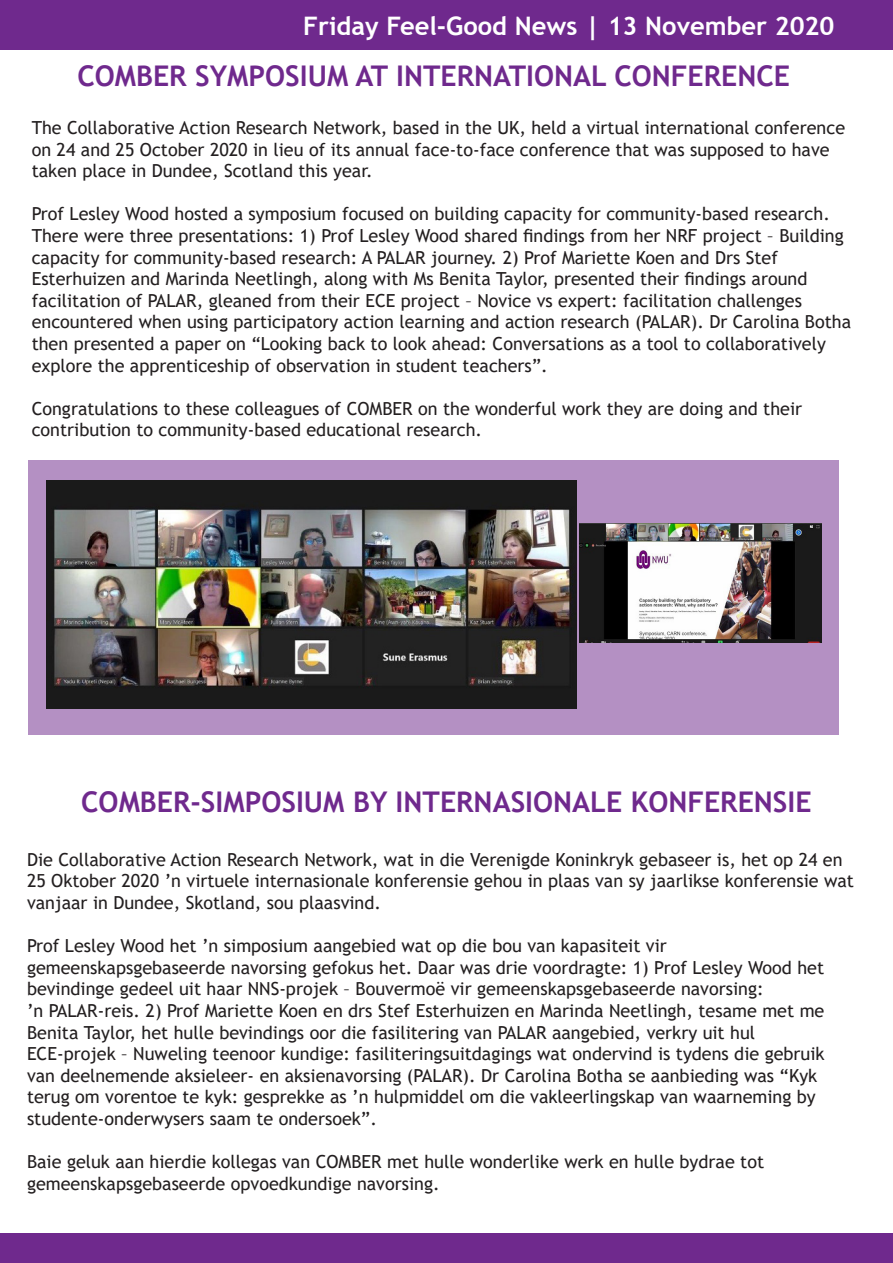
<style>
.page{position:relative;width:893px;height:1263px;background:#fff}
.page>*{position:absolute;margin:0;border:0;box-sizing:border-box;transform-origin:0 0}
.t1{font:700 28.5px "Trebuchet MS";color:#6f298d}
.t2{font:700 25.5px "Trebuchet MS";color:#fff}
.t3{font:18px/21.6px "Trebuchet MS";color:#231f20}
</style>
<div class="page">
<div style="left:0;top:1233px;width:893px;height:30px;background:#6f298d"></div>
<div style="left:0;top:0;width:893px;height:50px;background:#6f298d"></div>
<div style="left:29px;top:460px;width:810px;height:274px;background:#b490c3"></div>
<img style="left:47px;top:481px;width:529px;height:227px">
<img style="left:580px;top:523px;width:242px;height:120px">
<h2 class="t2" style="left:303px;top:10px;width:533px">Friday Feel-Good News | 13 November 2020</h2>
<p class="t1" style="left:77px;top:58px;width:714px">COMBER SYMPOSIUM AT INTERNATIONAL CONFERENCE</p>
<p class="t3" style="left:32px;top:117px;width:815px">The Collaborative Action Research Network, based in the UK, held a virtual international conference on 24 and 25 October 2020 in lieu of its annual face-to-face conference that was supposed to have taken place in Dundee, Scotland this year.</p>
<p class="t3" style="left:32px;top:203px;width:821px">Prof Lesley Wood hosted a symposium focused on building capacity for community-based research.<br>There were three presentations: 1) Prof Lesley Wood shared findings from her NRF project – Building capacity for community-based research: A PALAR journey. 2) Prof Mariette Koen and Drs Stef Esterhuizen and Marinda Neetlingh, along with Ms Benita Taylor, presented their findings around facilitation of PALAR, gleaned from their ECE project – Novice vs expert: facilitation challenges encountered when using participatory action learning and action research (PALAR). Dr Carolina Botha then presented a paper on “Looking back to look ahead: Conversations as a tool to collaboratively explore the apprenticeship of observation in student teachers”.</p>
<p class="t3" style="left:32px;top:397px;width:772px">Congratulations to these colleagues of COMBER on the wonderful work they are doing and their contribution to community-based educational research.</p>
<p class="t1" style="left:81px;top:784px;width:732px">COMBER-SIMPOSIUM BY INTERNASIONALE KONFERENSIE</p>
<p class="t3" style="left:27px;top:848px;width:829px">Die Collaborative Action Research Network, wat in die Verenigde Koninkryk gebaseer is, het op 24 en<br>25 Oktober 2020 ’n virtuele internasionale konferensie gehou in plaas van sy jaarlikse konferensie wat vanjaar in Dundee, Skotland, sou plaasvind.</p>
<p class="t3" style="left:27px;top:935px;width:799px">Prof Lesley Wood het ’n simposium aangebied wat op die bou van kapasiteit vir gemeenskapsgebaseerde navorsing gefokus het. Daar was drie voordragte: 1) Prof Lesley Wood het bevindinge gedeel uit haar NNS-projek – Bouvermoë vir gemeenskapsgebaseerde navorsing:<br>’n PALAR-reis. 2) Prof Mariette Koen en drs Stef Esterhuizen en Marinda Neetlingh, tesame met me Benita Taylor, het hulle bevindings oor die fasilitering van PALAR aangebied, verkry uit hul ECE-projek – Nuweling teenoor kundige: fasiliteringsuitdagings wat ondervind is tydens die gebruik van deelnemende aksieleer- en aksienavorsing (PALAR). Dr Carolina Botha se aanbieding was “Kyk terug om vorentoe te kyk: gesprekke as ’n hulpmiddel om die vakleerlingskap van waarneming by studente-onderwysers saam te ondersoek”.</p>
<p class="t3" style="left:27px;top:1151px;width:739px">Baie geluk aan hierdie kollegas van COMBER met hulle wonderlike werk en hulle bydrae tot gemeenskapsgebaseerde opvoedkundige navorsing.</p>
</div>
